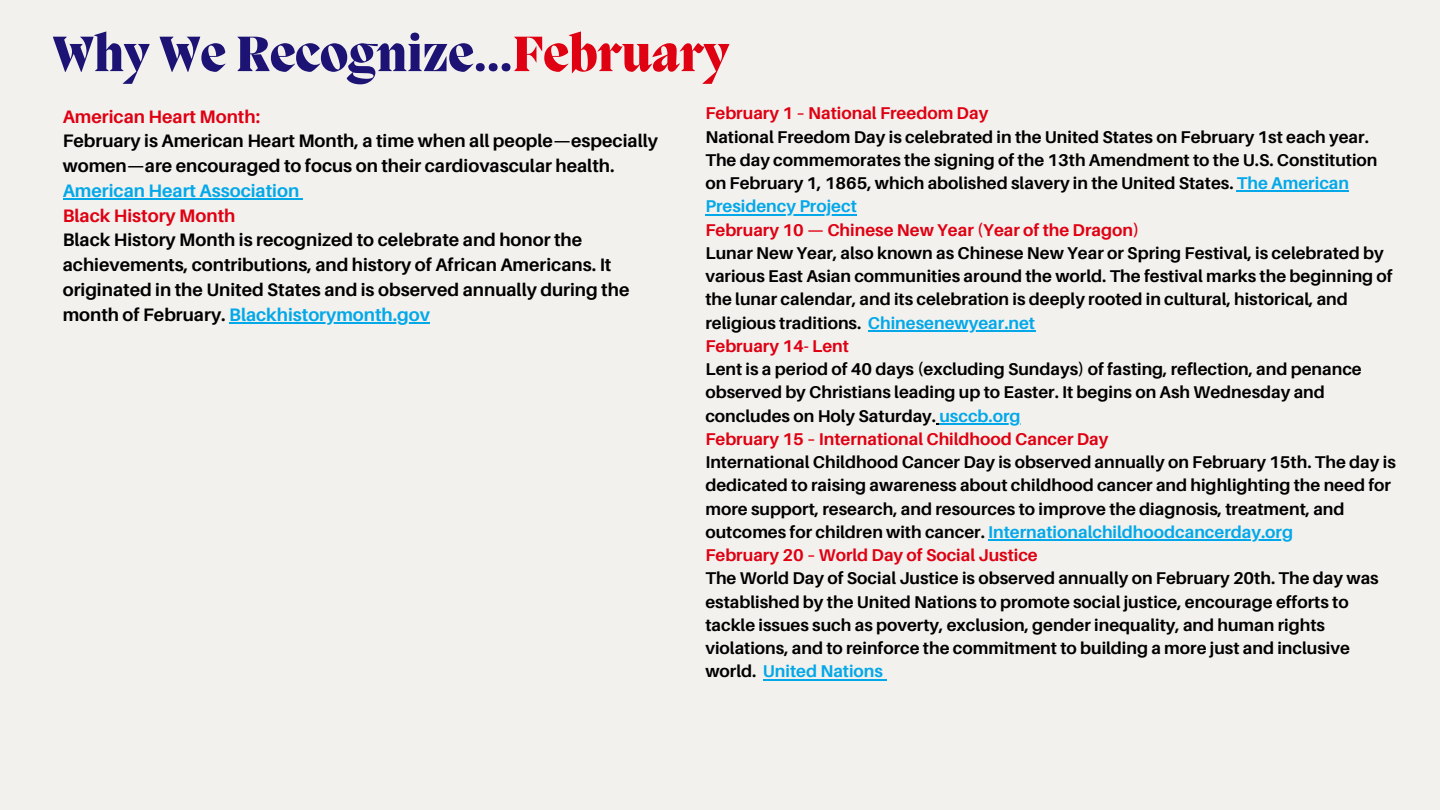
<style>
.page{position:relative;width:1440px;height:810px;background:#f2f1ee}
.page>*{position:absolute;margin:0;border:0;box-sizing:border-box;transform-origin:0 0}
.t1{font:800 51px "Migra";color:#1c1374}
.t2{font:700 18.1px/24.8px "Aileron";color:#000}
.t3{font:700 18.1px "Aileron";color:#df0012}
.t4{font:700 17.1px/23.2px "Aileron";color:#000}
.t5{font:700 17.1px "Aileron";color:#03a8e8}
.t6{font:700 17.1px "Aileron";color:#df0012}
.s1{color:#df0012}
.s2{color:#03a8e8}
.s3{color:#000}
</style>
<div class="page">
<hr style="left:63px;top:198px;width:236px;height:2px;background:#03a8e8">
<hr style="left:229px;top:322px;width:201px;height:2px;background:#03a8e8">
<hr style="left:1237px;top:191px;width:112px;height:1px;background:#03a8e8">
<hr style="left:705px;top:214px;width:152px;height:1px;background:#03a8e8">
<hr style="left:868px;top:330px;width:167px;height:2px;background:#03a8e8">
<hr style="left:939px;top:423px;width:82px;height:2px;background:#03a8e8">
<hr style="left:988px;top:539px;width:305px;height:2px;background:#03a8e8">
<hr style="left:763px;top:679px;width:120px;height:1px;background:#03a8e8">
<h1 class="t1" style="left:53px;top:30px;width:678px">Why We Recognize...<span class="s1">February</span></h1>
<p class="t3" style="left:63px;top:105px;width:199px">American Heart Month:</p>
<p class="t2" style="left:63px;top:128px;width:597px">February is American Heart Month, a time when all people—especially women—are encouraged to focus on their cardiovascular health.<br><span class="s2">American Heart Association</span></p>
<p class="t3" style="left:63px;top:204px;width:174px">Black History Month</p>
<p class="t2" style="left:63px;top:227px;width:568px">Black History Month is recognized to celebrate and honor the achievements, contributions, and history of African Americans. It originated in the United States and is observed annually during the month of February. <span class="s2">Blackhistorymonth.gov</span></p>
<p class="t6" style="left:705px;top:103px;width:284px">February 1 – National Freedom Day</p>
<p class="t4" style="left:705px;top:125px;width:674px">National Freedom Day is celebrated in the United States on February 1st each year.<br>The day commemorates the signing of the 13th Amendment to the U.S. Constitution on February 1, 1865, which abolished slavery in the United States. <span class="s2">The American</span></p>
<p class="t4" style="left:705px;top:194px;width:689px"><span class="s2">Presidency Project<br></span><span class="s1">February 10 — Chinese New Year (Year of the Dragon)<br></span>Lunar New Year, also known as Chinese New Year or Spring Festival, is celebrated by various East Asian communities around the world. The festival marks the beginning of the lunar calendar, and its celebration is deeply rooted in cultural, historical, and</p>
<p class="t4" style="left:705px;top:311px;width:331px">religious traditions. <span class="s2">Chinesenewyear.net</span></p>
<p class="t4" style="left:705px;top:334px;width:658px"><span class="s1">February 14- Lent<br></span>Lent is a period of 40 days (excluding Sundays) of fasting, reflection, and penance observed by Christians leading up to Easter. It begins on Ash Wednesday and concludes on Holy Saturday. <span class="s2">usccb.org</span></p>
<p class="t4" style="left:705px;top:427px;width:692px"><span class="s1">February 15 – International Childhood Cancer Day<br></span>International Childhood Cancer Day is observed annually on February 15th. The day is dedicated to raising awareness about childhood cancer and highlighting the need for more support, research, and resources to improve the diagnosis, treatment, and</p>
<p class="t5" style="left:705px;top:521px;width:589px"><span class="s3">outcomes for children with cancer.</span> Internationalchildhoodcancerday.org</p>
<p class="t4" style="left:705px;top:543px;width:675px"><span class="s1">February 20 – World Day of Social Justice<br></span>The World Day of Social Justice is observed annually on February 20th. The day was established by the United Nations to promote social justice, encourage efforts to tackle issues such as poverty, exclusion, gender inequality, and human rights violations, and to reinforce the commitment to building a more just and inclusive</p>
<p class="t5" style="left:705px;top:661px;width:179px"><span class="s3">world.</span> United Nations</p>
</div>
